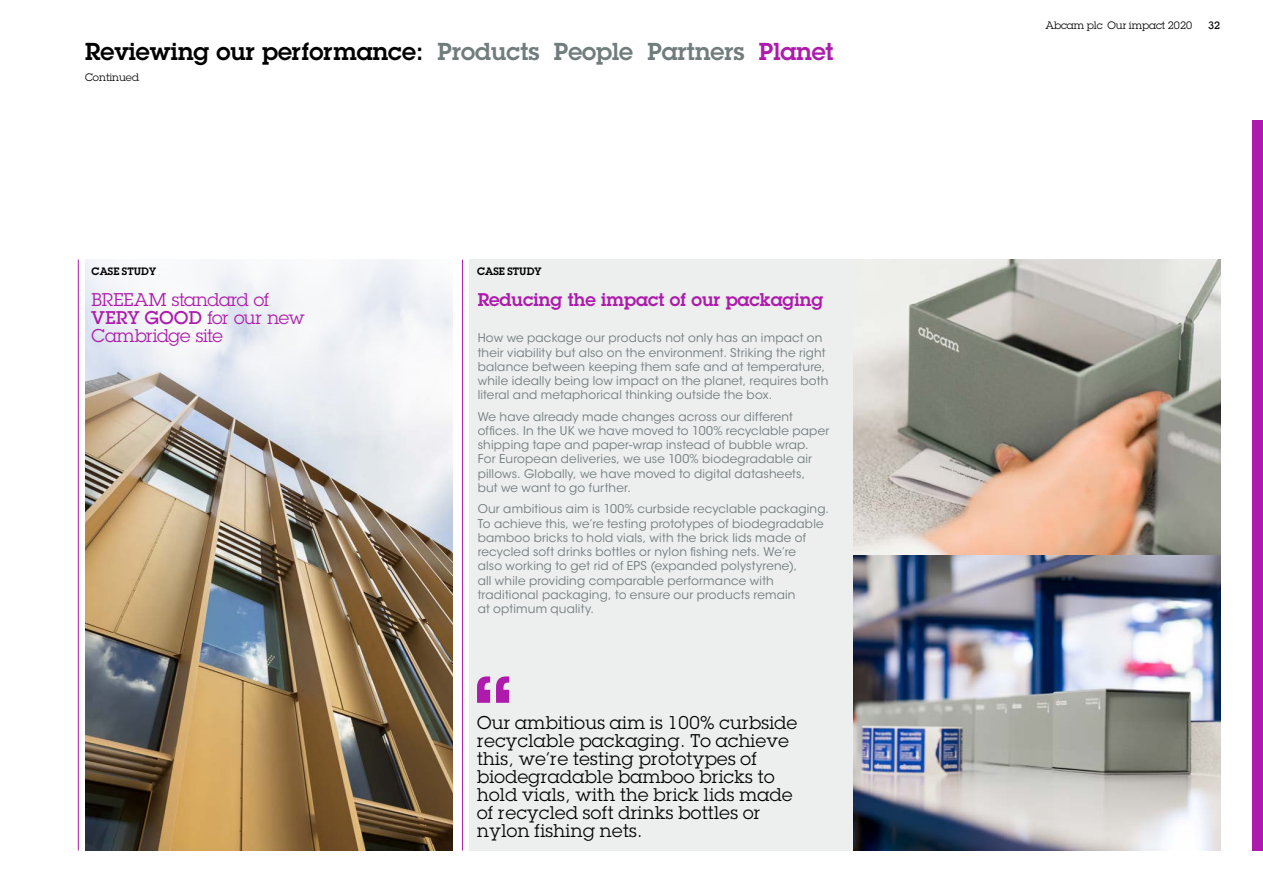
<style>
.page{position:relative;width:1263px;height:893px;background:#fff}
.page>*{position:absolute;margin:0;border:0;box-sizing:border-box;transform-origin:0 0}
.t1{font:600 24px "Lubalin Graph Std";color:#000}
.t2{font:18px/18px "Lubalin Graph Std";letter-spacing:.025em;color:#000}
.t3{font:18px/18px "Lubalin Graph Std";letter-spacing:-.02em;color:#ad1aac}
.t4{font:600 18px "Lubalin Graph Std";color:#ad1aac}
.t5{font:12px/14.2px "ITC Avant Garde Std";letter-spacing:.015em;color:#717c7d}
.t6{font:10.5px "Lubalin Graph Std";letter-spacing:.005em;color:#000}
.t7{font:600 10.5px "Lubalin Graph Std";letter-spacing:.005em;color:#000}
.t8{font:500 10.5px "Lubalin Graph Std";color:#000}
.s1{color:#717c7d}
.s2{color:#ad1aac}
.s3{font-weight:500}
</style>
<div class="page">
<div style="left:1252px;top:120px;width:11px;height:730px;background:#ad1aac"></div>
<div style="left:469px;top:259px;width:751px;height:591px;background:#edeeee"></div>
<img style="left:85px;top:446px;width:367px;height:404px">
<svg style="left:85px;top:259px;width:367px;height:187px;fill:#eef1f5"></svg>
<img style="left:853px;top:259px;width:367px;height:591px">
<hr style="left:462px;top:260px;width:1px;height:590px;background:#ad1aac">
<hr style="left:78px;top:259px;width:1px;height:591px;background:#ad1aac">
<svg style="left:477px;top:676px;width:32px;height:27px"></svg>
<h1 class="t1" style="left:85px;top:35px;width:750px">Reviewing our performance: <span class="s1">Products People Partners</span> <span class="s2">Planet</span></h1>
<p class="t6" style="left:85px;top:71px;width:55px">Continued</p>
<p class="t7" style="left:92px;top:264px;width:66px">CASE STUDY</p>
<p class="t7" style="left:477px;top:265px;width:66px">CASE STUDY</p>
<h2 class="t3" style="left:92px;top:291px;width:215px">BREEAM standard of<br><span class="s3">VERY GOOD</span> for our new<br>Cambridge site</h2>
<h2 class="t4" style="left:478px;top:288px;width:347px">Reducing the impact of our packaging</h2>
<p class="t5" style="left:478px;top:331px;width:352px">How we package our products not only has an impact on their viability but also on the environment. Striking the right balance between keeping them safe and at temperature, while ideally being low impact on the planet, requires both literal and metaphorical thinking outside the box.</p>
<p class="t5" style="left:478px;top:409px;width:353px">We have already made changes across our different offices. In the UK we have moved to 100% recyclable paper shipping tape and paper-wrap instead of bubble wrap.<br>For European deliveries, we use 100% biodegradable air pillows. Globally, we have moved to digital datasheets,<br>but we want to go further.</p>
<p class="t5" style="left:478px;top:502px;width:353px">Our ambitious aim is 100% curbside recyclable packaging.<br>To achieve this, we’re testing prototypes of biodegradable bamboo bricks to hold vials, with the brick lids made of recycled soft drinks bottles or nylon fishing nets. We’re<br>also working to get rid of EPS (expanded polystyrene),<br>all while providing comparable performance with traditional packaging, to ensure our products remain<br>at optimum quality.</p>
<h2 class="t2" style="left:477px;top:713px;width:322px">Our ambitious aim is 100% curbside recyclable packaging. To achieve this, we’re testing prototypes of biodegradable bamboo bricks to hold vials, with the brick lids made of recycled soft drinks bottles or nylon fishing nets.</h2>
<p class="t6" style="left:1045px;top:18px;width:148px">Abcam plc Our impact 2020</p>
<p class="t8" style="left:1208px;top:18px;width:14px">32</p>
</div>
